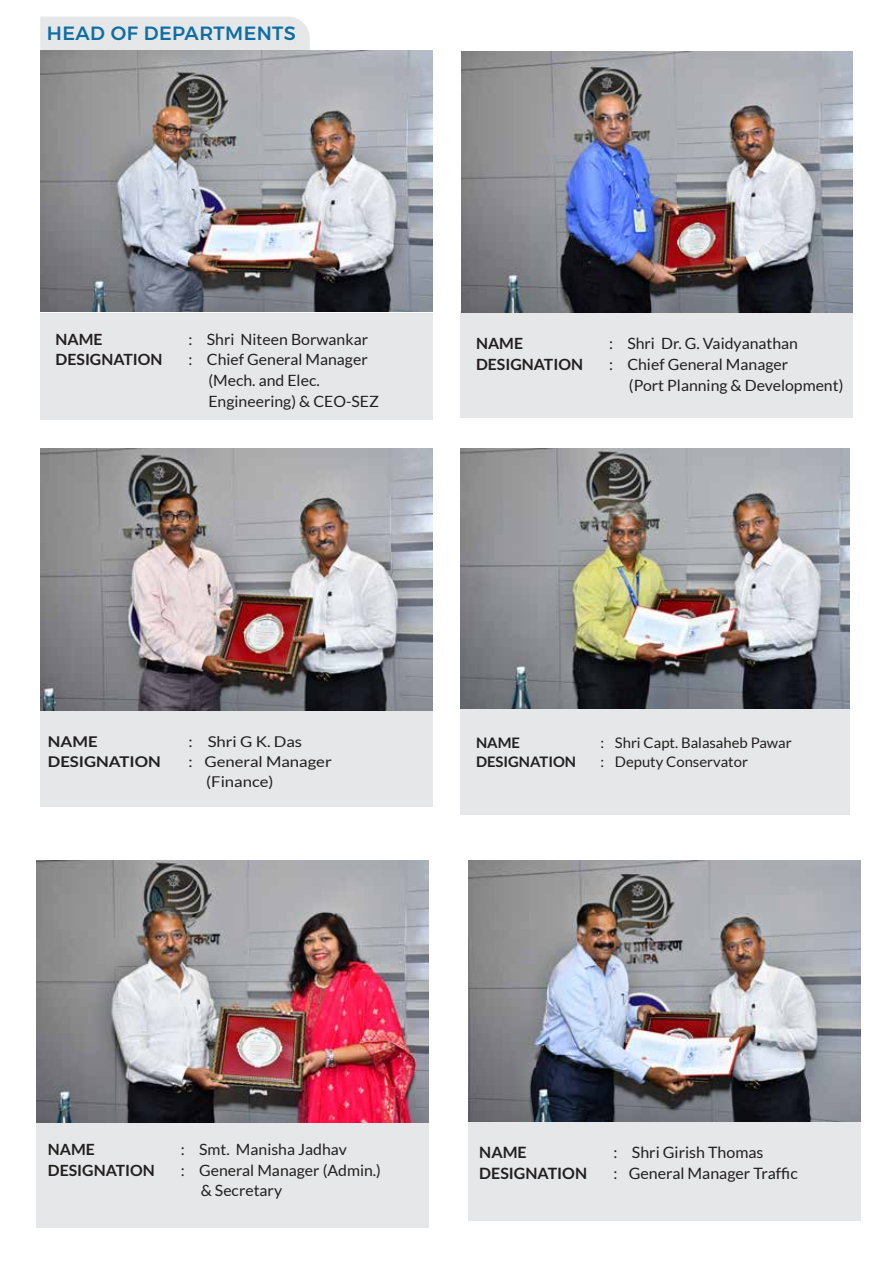
<style>
.page{position:relative;width:893px;height:1263px;background:#fff}
.page>*{position:absolute;margin:0;border:0;box-sizing:border-box;transform-origin:0 0}
.t1{font:500 19.2px "Alexandria";letter-spacing:.02em;color:#0e6ea4}
.t2{font:15.6px "Lato";color:#231f20}
.t3{font:700 15.6px "Lato";color:#231f20}
.t4{font:15.45px/20.7px "Lato";color:#231f20}
.t5{font:700 15.45px "Lato";color:#231f20}
.t6{font:14.85px/19.8px "Lato";color:#231f20;scale:1.13 1}
.t7{font:700 14.85px "Lato";color:#231f20;scale:1.13 1}
.t8{font:14.55px "Lato";color:#231f20}
.t9{font:700 14.55px "Lato";color:#231f20}
</style>
<div class="page">
<div style="left:461px;top:312px;width:392px;height:106px;background:#e6e7e8"></div>
<div style="left:40px;top:313px;width:393px;height:106px;background:#e6e7e8"></div>
<div style="left:37px;top:1123px;width:392px;height:105px;background:#e6e7e8"></div>
<div style="left:40px;top:709px;width:393px;height:98px;background:#e6e7e8"></div>
<div style="left:461px;top:708px;width:389px;height:106px;background:#e6e7e8"></div>
<div style="left:468px;top:1120px;width:393px;height:100px;background:#e6e7e8"></div>
<img style="left:40px;top:449px;width:393px;height:261px">
<img style="left:469px;top:860px;width:392px;height:262px">
<img style="left:461px;top:449px;width:389px;height:259px">
<div style="left:40px;top:17px;width:270px;height:33px;background:#e6e7e8"></div>
<img style="left:40px;top:50px;width:393px;height:262px">
<img style="left:37px;top:860px;width:392px;height:262px">
<img style="left:461px;top:51px;width:391px;height:261px">
<p class="t1" style="left:47px;top:22px;width:251px">HEAD OF DEPARTMENTS</p>
<p class="t5" style="left:56px;top:330px;width:49px">NAME</p>
<p class="t4" style="left:189px;top:329px;width:181px">: Shri Niteen Borwankar</p>
<p class="t5" style="left:56px;top:351px;width:108px">DESIGNATION</p>
<p class="t4" style="left:208px;top:349px;width:172px;text-indent:-20px">: Chief General Manager (Mech. and Elec.<br>Engineering) &amp; CEO-SEZ</p>
<p class="t5" style="left:476px;top:335px;width:49px">NAME</p>
<p class="t4" style="left:609px;top:333px;width:191px">: Shri Dr. G. Vaidyanathan</p>
<p class="t5" style="left:476px;top:355px;width:108px">DESIGNATION</p>
<p class="t4" style="left:629px;top:354px;width:216px;text-indent:-20px">: Chief General Manager<br>(Port Planning &amp; Development)</p>
<p class="t7" style="left:48px;top:733px;width:45px">NAME</p>
<p class="t6" style="left:188px;top:731px;width:102px">: Shri G K. Das</p>
<p class="t7" style="left:48px;top:753px;width:101px">DESIGNATION</p>
<p class="t6" style="left:206px;top:751px;width:113px;text-indent:-18px">: General Manager (Finance)</p>
<p class="t9" style="left:476px;top:734px;width:46px">NAME</p>
<p class="t8" style="left:601px;top:735px;width:193px">: Shri Capt. Balasaheb Pawar</p>
<p class="t9" style="left:476px;top:754px;width:102px">DESIGNATION</p>
<p class="t8" style="left:601px;top:754px;width:149px">: Deputy Conservator</p>
<p class="t5" style="left:48px;top:1140px;width:49px">NAME</p>
<p class="t4" style="left:181px;top:1139px;width:167px">: Smt. Manisha Jadhav</p>
<p class="t5" style="left:48px;top:1161px;width:108px">DESIGNATION</p>
<p class="t4" style="left:201px;top:1159px;width:182px;text-indent:-20px">: General Manager (Admin.) &amp; Secretary</p>
<p class="t3" style="left:479px;top:1143px;width:49px">NAME</p>
<p class="t2" style="left:613px;top:1143px;width:152px">: Shri Girish Thomas</p>
<p class="t3" style="left:479px;top:1164px;width:109px">DESIGNATION</p>
<p class="t2" style="left:613px;top:1164px;width:186px">: General Manager Traffic</p>
</div>
